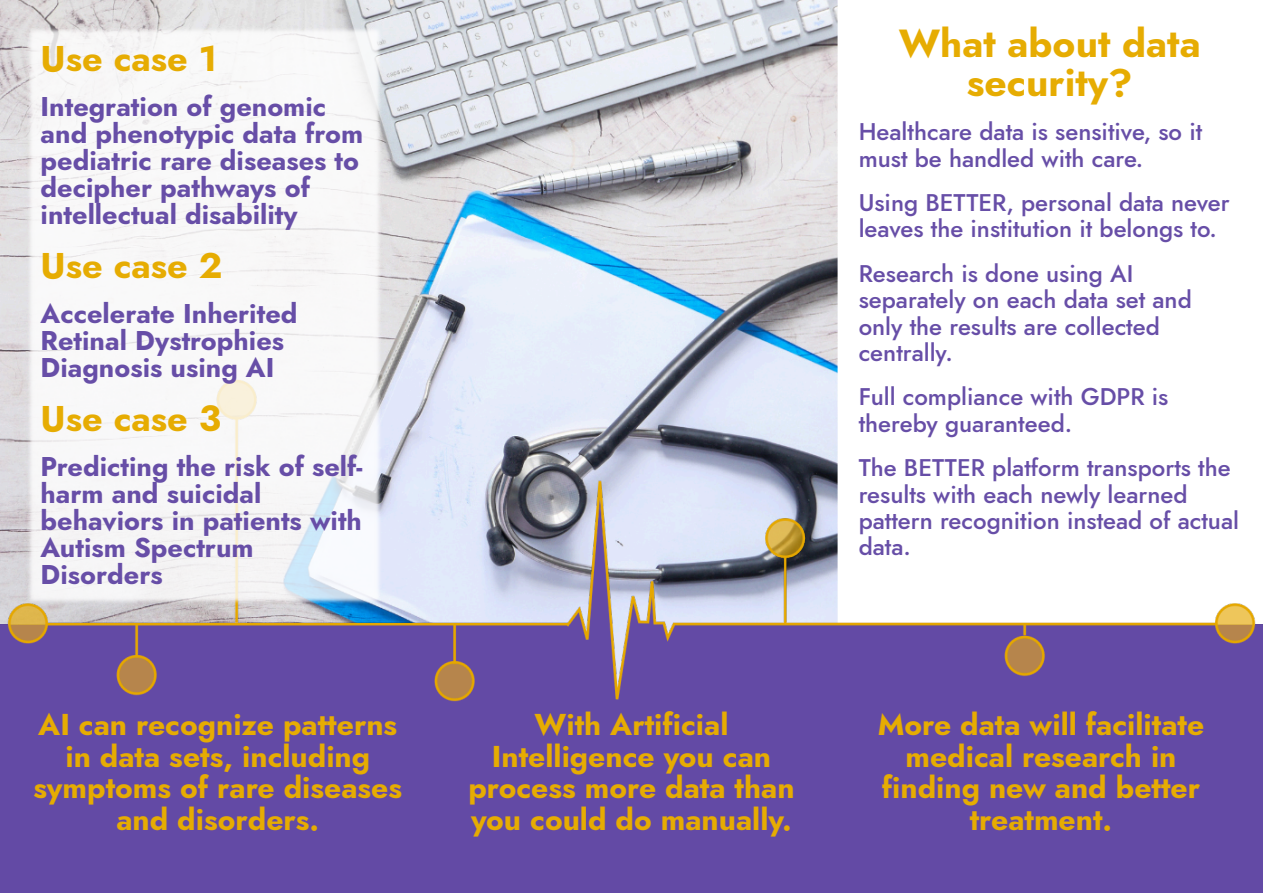
<style>
.page{position:relative;width:1263px;height:893px;background:#fff}
.page>*{position:absolute;margin:0;border:0;box-sizing:border-box;transform-origin:0 0}
.t1{font:700 39px/39px "Jost";color:#e6ac02;text-align:center}
.t2{font:700 36px "Jost";color:#e6ac02}
.t3{font:700 30px/31.5px "Jost";color:#e6ac02;text-align:center}
.t4{font:700 27px/27px "Jost";color:#674ea7}
.t5{font:500 24px/26.4px "Jost";color:#674ea7}
</style>
<div class="page">
<img style="left:0;top:0;width:838px;height:195px">
<img style="left:0;top:195px;width:1263px;height:698px">
<img style="left:26px;top:27px;width:357px;height:577px">
<h2 class="t2" style="left:41px;top:33px;width:178px">Use case 1</h2>
<p class="t4" style="left:41px;top:93px;width:324px">Integration of genomic and phenotypic data from pediatric rare diseases to decipher pathways of intellectual disability</p>
<h2 class="t2" style="left:41px;top:240px;width:183px">Use case 2</h2>
<p class="t4" style="left:41px;top:300px;width:258px">Accelerate Inherited<br>Retinal Dystrophies<br>Diagnosis using AI</p>
<h2 class="t2" style="left:41px;top:393px;width:182px">Use case 3</h2>
<p class="t4" style="left:41px;top:453px;width:323px">Predicting the risk of self&shy;harm and suicidal behaviors in patients with<br>Autism Spectrum<br>Disorders</p>
<h1 class="t1" style="left:899px;top:24px;width:303px">What about data security?</h1>
<p class="t5" style="left:859px;top:119px;width:345px">Healthcare data is sensitive, so it must be handled with care.</p>
<p class="t5" style="left:859px;top:189px;width:372px">Using BETTER, personal data never leaves the institution it belongs to.</p>
<p class="t5" style="left:859px;top:260px;width:335px">Research is done using AI separately on each data set and only the results are collected centrally.</p>
<p class="t5" style="left:859px;top:384px;width:311px">Full compliance with GDPR is thereby guaranteed.</p>
<p class="t5" style="left:859px;top:455px;width:382px">The BETTER platform transports the results with each newly learned pattern recognition instead of actual data.</p>
<p class="t3" style="left:33px;top:709px;width:370px">AI can recognize patterns in data sets, including symptoms of rare diseases and disorders.</p>
<p class="t3" style="left:468px;top:709px;width:328px">With Artificial<br>Intelligence you can process more data than you could do manually.</p>
<p class="t3" style="left:878px;top:709px;width:328px">More data will facilitate medical research in finding new and better treatment.</p>
</div>
